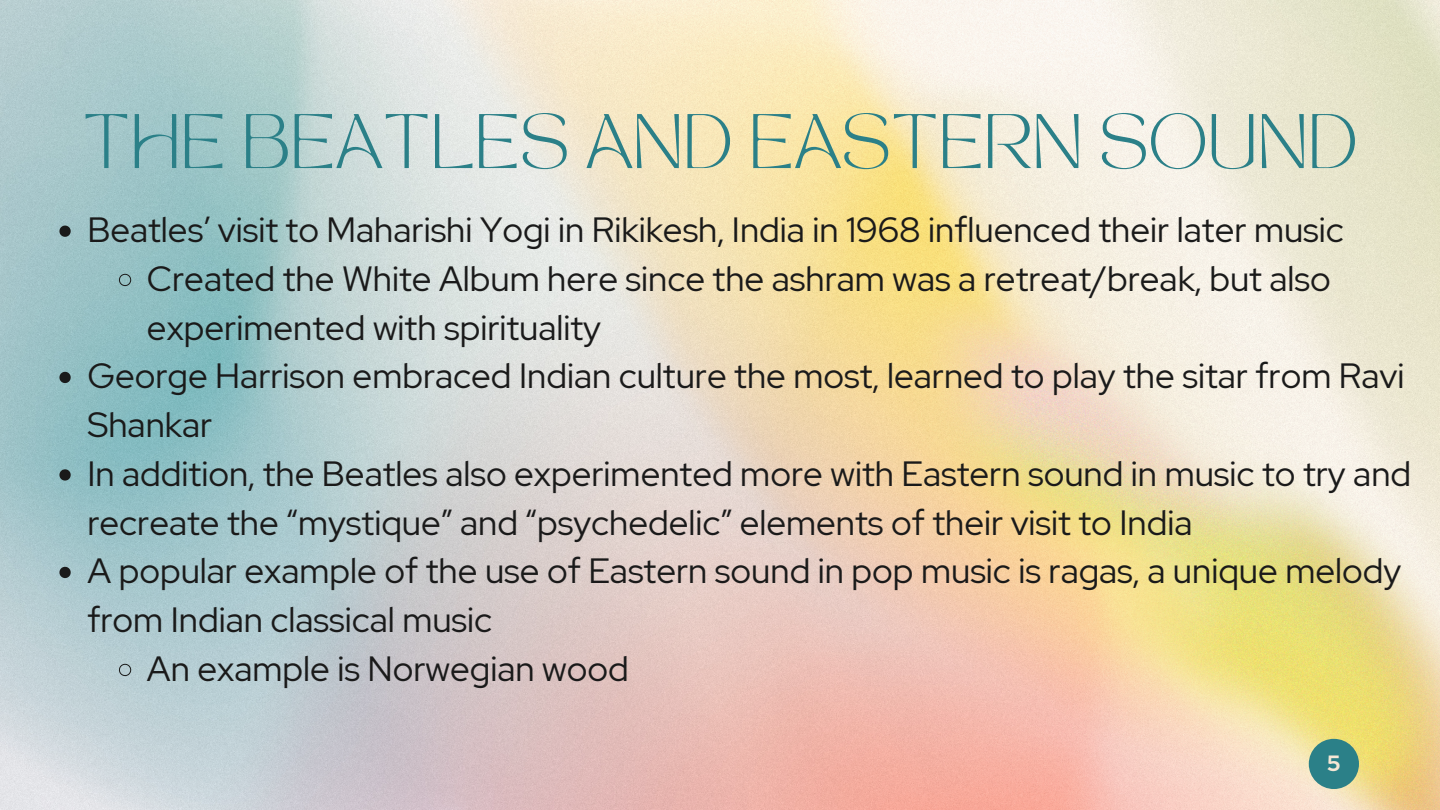
<style>
.page{position:relative;width:1440px;height:810px;background:#fff}
.page>*{position:absolute;margin:0;border:0;box-sizing:border-box;transform-origin:0 0}
.t1{font:54px "TAN MON CHERI Regular";color:#2b8088}
.t2{font:35px "Red Hat Display";color:#1a1a1a}
.t3{font:700 22px "Red Hat Display";color:#f6e7d5}
</style>
<div class="page">
<img style="left:0;top:0;width:1440px;height:810px">
<img style="left:886px;top:260px;width:554px;height:550px">
<div style="left:1309px;top:739px;width:50px;height:50px;background:#2b8088;border-radius:50%"></div>
<svg style="left:59px;top:226px;width:12px;height:11px"></svg>
<svg style="left:119px;top:273px;width:13px;height:13px"></svg>
<svg style="left:59px;top:372px;width:12px;height:11px"></svg>
<svg style="left:59px;top:469px;width:12px;height:12px"></svg>
<svg style="left:59px;top:567px;width:12px;height:11px"></svg>
<svg style="left:119px;top:663px;width:13px;height:13px"></svg>
<h1 class="t1" style="left:82px;top:113px;width:1277px">THE BEATLES AND EASTERN SOUND</h1>
<p class="t2" style="left:87px;top:206px;width:1258px">Beatles’ visit to Maharishi Yogi in Rikikesh, India in 1968 influenced their later music</p>
<p class="t2" style="left:147px;top:255px;width:1185px">Created the White Album here since the ashram was a retreat/break, but also</p>
<p class="t2" style="left:147px;top:304px;width:456px">experimented with spirituality</p>
<p class="t2" style="left:87px;top:353px;width:1319px">George Harrison embraced Indian culture the most, learned to play the sitar from Ravi</p>
<p class="t2" style="left:87px;top:401px;width:126px">Shankar</p>
<p class="t2" style="left:87px;top:450px;width:1325px">In addition, the Beatles also experimented more with Eastern sound in music to try and</p>
<p class="t2" style="left:87px;top:499px;width:1107px">recreate the “mystique” and “psychedelic” elements of their visit to India</p>
<p class="t2" style="left:87px;top:548px;width:1315px">A popular example of the use of Eastern sound in pop music is ragas, a unique melody</p>
<p class="t2" style="left:87px;top:596px;width:406px">from Indian classical music</p>
<p class="t2" style="left:147px;top:645px;width:483px">An example is Norwegian wood</p>
<p class="t3" style="left:1327px;top:749px;width:15px">5</p>
</div>
